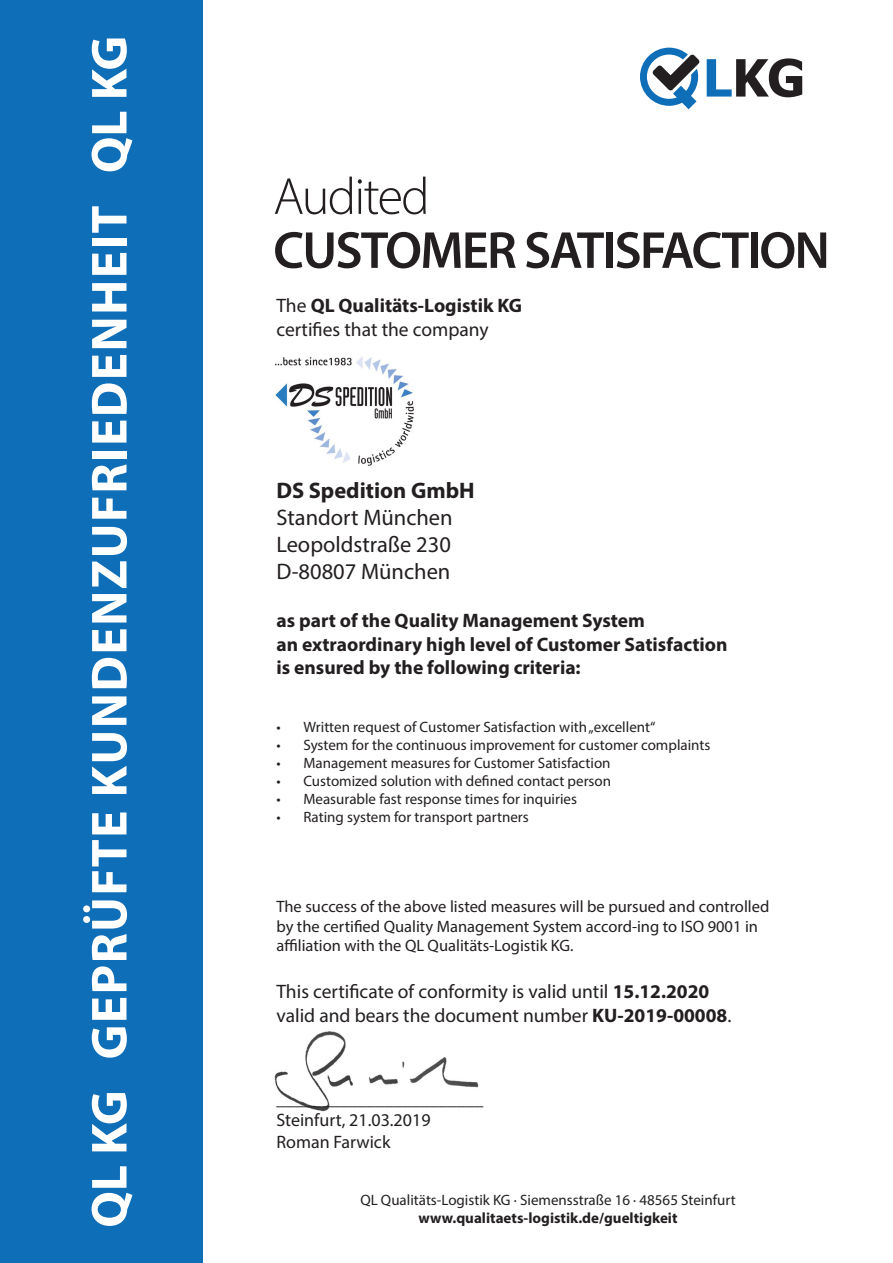
<style>
.page{position:relative;width:893px;height:1263px;background:#fff}
.page>*{position:absolute;margin:0;border:0;box-sizing:border-box;transform-origin:0 0}
.t1{font:600 52.5px "Myriad Pro";letter-spacing:-.035em;color:#231f20}
.t2{font:300 52.5px "Myriad Pro";letter-spacing:-.035em;color:#231f20}
.t3{font:700 51px "Myriad Pro";letter-spacing:.03em;color:#fff}
.t4{font:22.5px "Myriad Pro";color:#231f20}
.t5{font:700 22.5px "Myriad Pro";color:#231f20}
.t6{font:700 19.5px "Myriad Pro";color:#231f20}
.t7{font:19.5px "Myriad Pro";color:#231f20}
.t8{font:18px "Myriad Pro";color:#231f20}
.t9{font:16.5px/19.8px "Myriad Pro";color:#231f20}
.t10{font:15px "Myriad Pro";color:#231f20}
.t11{font:700 15px "Myriad Pro";color:#231f20}
.s1{font-weight:400}
.s2{font-weight:700}
</style>
<div class="page">
<img style="left:274px;top:1031px;width:205px;height:81px">
<div style="left:0;top:0;width:203px;height:1263px;background:#0f6eb8"></div>
<svg style="left:707px;top:58px;width:95px;height:39px"></svg>
<svg style="left:640px;top:48px;width:59px;height:61px"></svg>
<img style="left:275px;top:356px;width:139px;height:110px">
<h2 class="t3" style="left:76px;top:1228px;width:1193px;rotate:-90deg">QL KG GEPRÜFTE KUNDENZUFRIEDENHEIT QL KG</h2>
<p class="t2" style="left:273px;top:165px;width:158px">Audited</p>
<p class="t1" style="left:273px;top:217px;width:558px">CUSTOMER SATISFACTION</p>
<p class="t6" style="left:276px;top:293px;width:247px"><span class="s1">The</span> QL Qualitäts-Logistik KG</p>
<p class="t7" style="left:276px;top:317px;width:214px">certifies that the company</p>
<p class="t5" style="left:276px;top:475px;width:200px">DS Spedition GmbH</p>
<p class="t4" style="left:276px;top:503px;width:178px">Standort München</p>
<p class="t4" style="left:276px;top:530px;width:176px">Leopoldstraße 230</p>
<p class="t4" style="left:276px;top:557px;width:176px">D-80807 München</p>
<p class="t6" style="left:276px;top:608px;width:370px">as part of the Quality Management System</p>
<p class="t6" style="left:276px;top:631px;width:453px">an extraordinary high level of Customer Satisfaction</p>
<p class="t6" style="left:276px;top:655px;width:306px">is ensured by the following criteria:</p>
<p class="t10" style="left:276px;top:717px;width:381px">• Written request of Customer Satisfaction with „excellent“</p>
<p class="t10" style="left:276px;top:735px;width:436px">• System for the continuous improvement for customer complaints</p>
<p class="t10" style="left:276px;top:753px;width:336px">• Management measures for Customer Satisfaction</p>
<p class="t10" style="left:276px;top:771px;width:336px">• Customized solution with defined contact person</p>
<p class="t10" style="left:276px;top:789px;width:302px">• Measurable fast response times for inquiries</p>
<p class="t10" style="left:276px;top:807px;width:254px">• Rating system for transport partners</p>
<p class="t9" style="left:276px;top:896px;width:494px">The success of the above listed measures will be pursued and controlled by the certified Quality Management System accord-ing to ISO 9001 in affiliation with the QL Qualitäts-Logistik KG.</p>
<p class="t7" style="left:276px;top:980px;width:434px">This certificate of conformity is valid until <span class="s2">15.12.2020</span></p>
<p class="t7" style="left:276px;top:1003px;width:457px">valid and bears the document number <span class="s2">KU-2019-00008</span>.</p>
<p class="t8" style="left:276px;top:1087px;width:209px">_______________________</p>
<p class="t8" style="left:276px;top:1109px;width:156px">Steinfurt, 21.03.2019</p>
<p class="t8" style="left:276px;top:1131px;width:116px">Roman Farwick</p>
<p class="t10" style="left:360px;top:1191px;width:377px">QL Qualitäts-Logistik KG ∙ Siemensstraße 16 ∙ 48565 Steinfurt</p>
<p class="t11" style="left:418px;top:1208px;width:261px">www.qualitaets-logistik.de/gueltigkeit</p>
</div>
